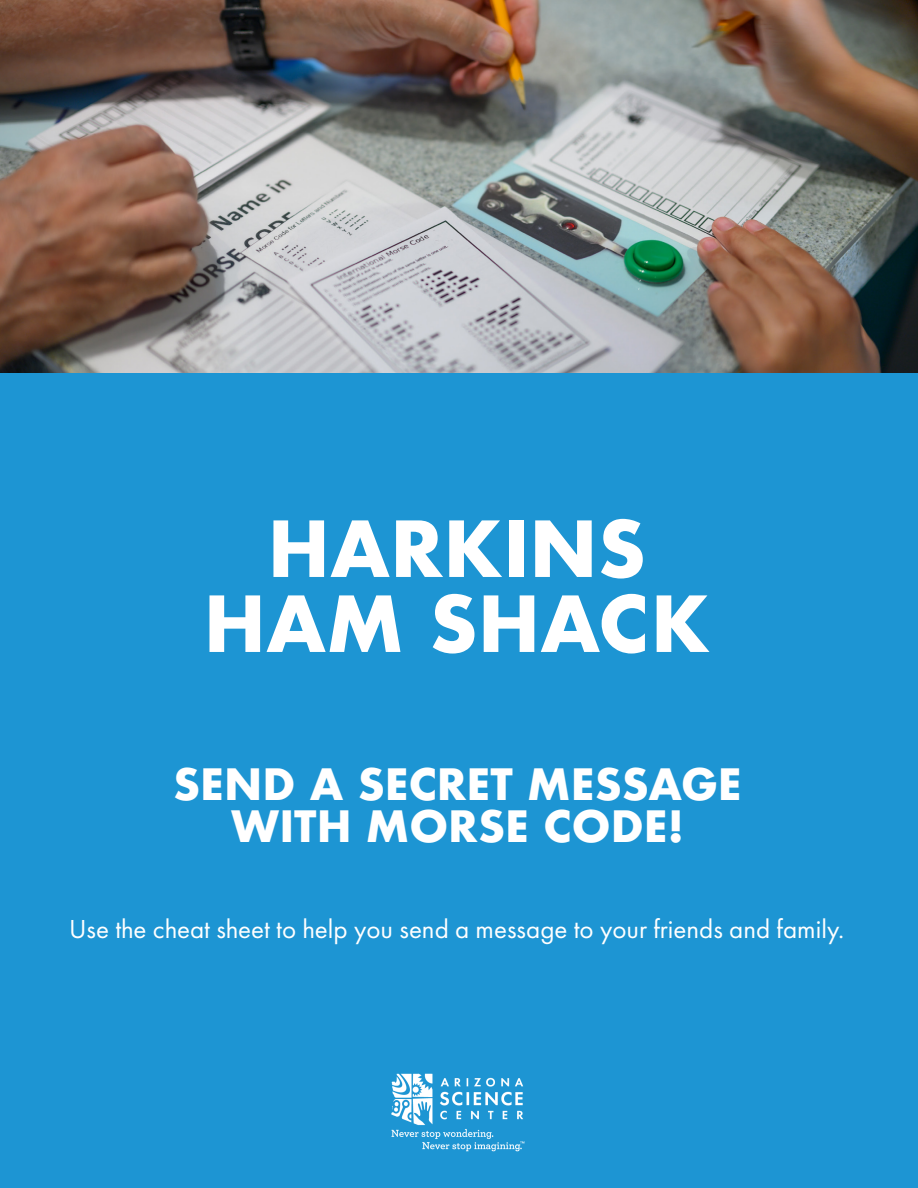
<style>
.page{position:relative;width:918px;height:1188px;background:#fff}
.page>*{position:absolute;margin:0;border:0;box-sizing:border-box;transform-origin:0 0}
.t1{font:700 75px/75px "Futura";color:#fff;text-align:center}
.t2{font:700 42px/42px "Futura";color:#fff;text-align:center}
.t3{font:27px "Futura PT";color:#fff}
</style>
<div class="page">
<img style="left:0;top:0;width:918px;height:374px">
<div style="left:0;top:374px;width:918px;height:814px;background:#1d95d3"></div>
<img style="left:391px;top:1073px;width:134px;height:79px">
<h1 class="t1" style="left:204px;top:511px;width:508px">HARKINS<br>HAM SHACK</h1>
<h2 class="t2" style="left:173px;top:763px;width:570px">SEND A SECRET MESSAGE<br>WITH MORSE CODE!</h2>
<p class="t3" style="left:69px;top:913px;width:777px">Use the cheat sheet to help you send a message to your friends and family.</p>
</div>
